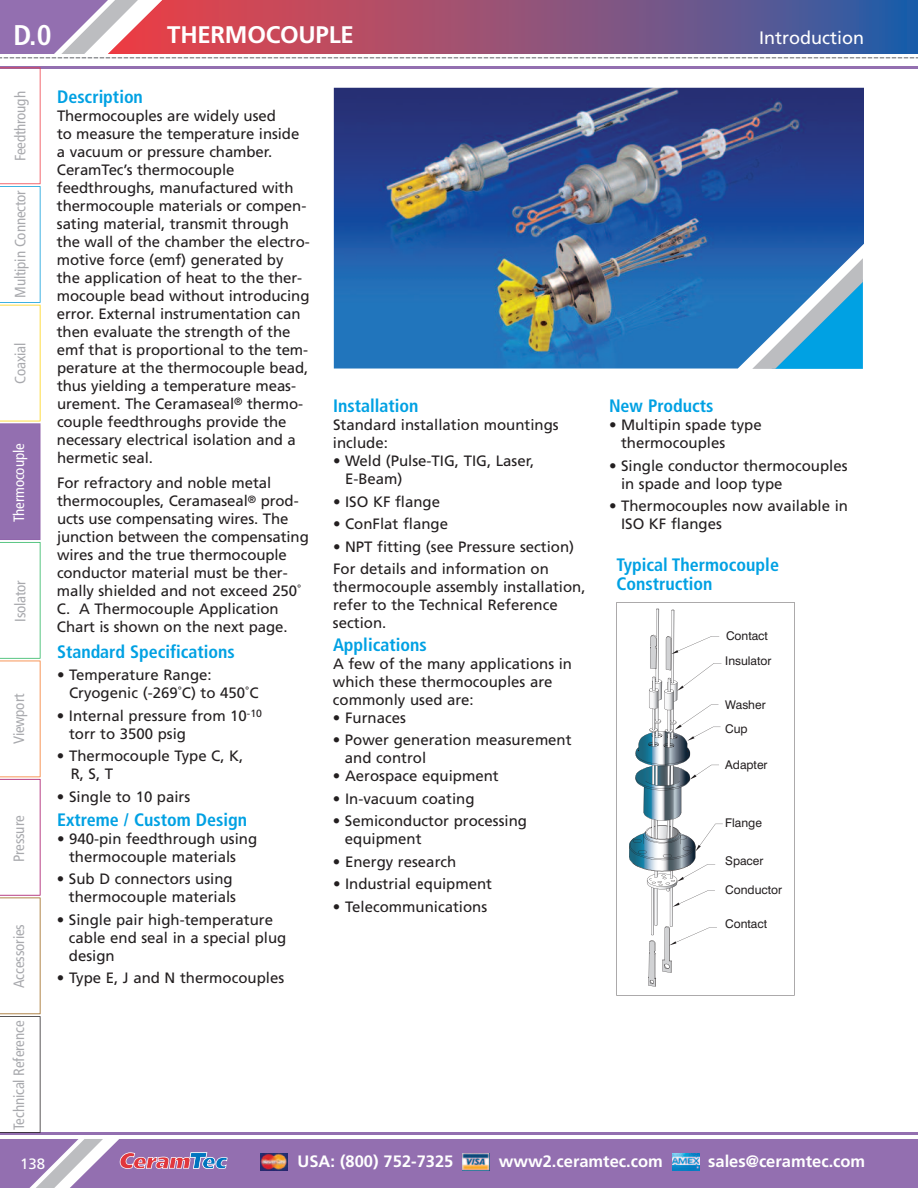
<style>
.page{position:relative;width:918px;height:1188px;background:#fff}
.page>*{position:absolute;margin:0;border:0;box-sizing:border-box;transform-origin:0 0}
.t1{font:700 condensed 28.5px "Frutiger";color:#fff}
.t2{font:700 24px "Frutiger";letter-spacing:-.01em;color:#fff}
.t3{font:700 condensed 18px/19.5px "Frutiger";color:#00a1e3}
.t4{font:18px "Frutiger";color:#fff}
.t5{font:700 16.5px "Frutiger";color:#fff}
.t6{font:15px/18px "Frutiger";color:#231f20}
.t7{font:condensed 15px "Frutiger";letter-spacing:-.01em;color:#a8a9ad}
.t8{font:condensed 15px "Frutiger";letter-spacing:-.01em;color:#fff}
.t9{font:15px "Frutiger";color:#fff}
.t10{font:12px/24.8px "Swiss 721 BT";color:#231f20}
</style>
<div class="page">
<svg style="left:0;top:0;width:918px;height:58px;background:#99668a"></svg>
<hr style="left:0;top:1133px;width:918px;height:2px;background:#936fb0">
<svg style="left:0;top:1139px;width:918px;height:49px;background:#9774b1"></svg>
<hr style="left:0;top:66px;width:918px;height:3px;background:#936fb0">
<img style="left:261px;top:1153px;width:27px;height:17px">
<img style="left:463px;top:1153px;width:27px;height:17px">
<img style="left:672px;top:1154px;width:27px;height:17px">
<svg style="left:0;top:68px;width:40px;height:1065px"></svg>
<img style="left:334px;top:88px;width:530px;height:281px">
<svg style="left:752px;top:258px;width:111px;height:111px;background:#4f9dce"></svg>
<svg style="left:616px;top:602px;width:179px;height:394px"></svg>
<div style="left:724px;top:630px;width:70px;height:18px;background:#fff"></div>
<div style="left:724px;top:655px;width:69px;height:18px;background:#fff"></div>
<div style="left:724px;top:699px;width:69px;height:18px;background:#fff"></div>
<div style="left:724px;top:723px;width:69px;height:18px;background:#fff"></div>
<div style="left:724px;top:759px;width:69px;height:18px;background:#fff"></div>
<div style="left:724px;top:817px;width:69px;height:18px;background:#fff"></div>
<div style="left:724px;top:855px;width:69px;height:18px;background:#fff"></div>
<div style="left:724px;top:884px;width:69px;height:18px;background:#fff"></div>
<div style="left:724px;top:918px;width:69px;height:18px;background:#fff"></div>
<h1 class="t1" style="left:14px;top:23px;width:40px">D.0</h1>
<h2 class="t2" style="left:167px;top:25px;width:188px">THERMOCOUPLE</h2>
<p class="t7" style="left:14px;top:161px;width:71px;rotate:-90deg">Feedthrough</p>
<p class="t7" style="left:14px;top:298px;width:109px;rotate:-90deg">Multipin Connector</p>
<p class="t7" style="left:14px;top:384px;width:43px;rotate:-90deg">Coaxial</p>
<p class="t8" style="left:13px;top:522px;width:80px;rotate:-90deg">Thermocouple</p>
<p class="t7" style="left:14px;top:622px;width:43px;rotate:-90deg">Isolator</p>
<p class="t7" style="left:13px;top:744px;width:52px;rotate:-90deg">Viewport</p>
<p class="t7" style="left:13px;top:862px;width:48px;rotate:-90deg">Pressure</p>
<p class="t7" style="left:13px;top:988px;width:65px;rotate:-90deg">Accessories</p>
<p class="t7" style="left:13px;top:1130px;width:111px;rotate:-90deg">Technical Reference</p>
<p class="t3" style="left:57px;top:88px;width:88px">Description</p>
<p class="t6" style="left:57px;top:108px;width:254px">Thermocouples are widely used<br>to measure the temperature inside a vacuum or pressure chamber.<br>CeramTec’s thermocouple feedthroughs, manufactured with thermocouple materials or compen&shy;sating material, transmit through the wall of the chamber the electro&shy;motive force (emf) generated by the application of heat to the ther&shy;mocouple bead without introducing error. External instrumentation can then evaluate the strength of the emf that is proportional to the tem&shy;perature at the thermocouple bead, thus yielding a temperature meas&shy;urement. The Ceramaseal<sup>®</sup> thermo&shy;couple feedthroughs provide the necessary electrical isolation and a hermetic seal.</p>
<p class="t6" style="left:57px;top:475px;width:253px">For refractory and noble metal thermocouples, Ceramaseal<sup>®</sup> prod&shy;ucts use compensating wires. The junction between the compensating wires and the true thermocouple conductor material must be ther&shy;mally shielded and not exceed 250˚<br>C. A Thermocouple Application<br>Chart is shown on the next page.</p>
<p class="t3" style="left:57px;top:643px;width:179px">Standard Specifications</p>
<p class="t6" style="left:69px;top:667px;width:191px;text-indent:-12px">• Temperature Range:<br>Cryogenic (-269˚C) to 450˚C</p>
<p class="t6" style="left:69px;top:708px;width:195px;text-indent:-12px">• Internal pressure from 10<sup>-10 </sup>torr to 3500 psig</p>
<p class="t6" style="left:71px;top:748px;width:174px;text-indent:-14px">• Thermocouple Type C, K,<br>R, S, T</p>
<p class="t6" style="left:57px;top:789px;width:135px">• Single to 10 pairs</p>
<p class="t3" style="left:57px;top:811px;width:192px">Extreme / Custom Design</p>
<p class="t6" style="left:69px;top:831px;width:190px;text-indent:-12px">• 940-pin feedthrough using thermocouple materials</p>
<p class="t6" style="left:57px;top:871px;width:181px;text-align:right">• Sub D connectors using thermocouple materials</p>
<p class="t6" style="left:69px;top:912px;width:219px;text-indent:-12px">• Single pair high-temperature cable end seal in a special plug design</p>
<p class="t6" style="left:57px;top:970px;width:229px">• Type E, J and N thermocouples</p>
<p class="t3" style="left:333px;top:398px;width:87px">Installation</p>
<p class="t6" style="left:333px;top:417px;width:227px">Standard installation mountings include:</p>
<p class="t6" style="left:345px;top:453px;width:191px;text-indent:-12px">• Weld (Pulse-TIG, TIG, Laser,<br>E-Beam)</p>
<p class="t6" style="left:333px;top:494px;width:109px">• ISO KF flange</p>
<p class="t6" style="left:333px;top:516px;width:117px">• ConFlat flange</p>
<p class="t6" style="left:333px;top:537px;width:243px;line-height:22.5px">• NPT fitting (see Pressure section)<br>For details and information on</p>
<p class="t6" style="left:333px;top:579px;width:254px">thermocouple assembly installation, refer to the Technical Reference section.</p>
<p class="t3" style="left:333px;top:636px;width:95px">Applications</p>
<p class="t6" style="left:333px;top:656px;width:241px">A few of the many applications in which these thermocouples are commonly used are:</p>
<p class="t6" style="left:333px;top:710px;width:74px">• Furnaces</p>
<p class="t6" style="left:345px;top:732px;width:228px;text-indent:-12px">• Power generation measurement and control</p>
<p class="t6" style="left:333px;top:768px;width:167px">• Aerospace equipment</p>
<p class="t6" style="left:333px;top:791px;width:143px">• In-vacuum coating</p>
<p class="t6" style="left:345px;top:813px;width:184px;text-indent:-12px">• Semiconductor processing equipment</p>
<p class="t6" style="left:333px;top:854px;width:125px">• Energy research</p>
<p class="t6" style="left:333px;top:876px;width:161px">• Industrial equipment</p>
<p class="t6" style="left:333px;top:899px;width:156px">• Telecommunications</p>
<p class="t4" style="left:759px;top:30px;width:106px">Introduction</p>
<p class="t3" style="left:609px;top:398px;width:106px">New Products</p>
<p class="t6" style="left:621px;top:417px;width:142px;text-indent:-12px">• Multipin spade type thermocouples</p>
<p class="t6" style="left:621px;top:458px;width:228px;text-indent:-12px">• Single conductor thermocouples in spade and loop type</p>
<p class="t6" style="left:621px;top:498px;width:229px;text-indent:-12px">• Thermocouples now available in<br>ISO KF flanges</p>
<p class="t3" style="left:617px;top:556px;width:164px">Typical Thermocouple<br>Construction</p>
<p class="t10" style="left:725px;top:625px;width:48px">Contact<br>Insulator</p>
<p class="t10" style="left:725px;top:694px;width:42px;line-height:24px">Washer<br>Cup</p>
<p class="t10" style="left:725px;top:753px;width:44px">Adapter</p>
<p class="t10" style="left:725px;top:812px;width:38px">Flange</p>
<p class="t10" style="left:725px;top:849px;width:40px">Spacer</p>
<p class="t10" style="left:725px;top:879px;width:58px">Conductor</p>
<p class="t10" style="left:725px;top:913px;width:43px">Contact</p>
<p class="t9" style="left:20px;top:1157px;width:27px">138</p>
<p class="t5" style="left:297px;top:1155px;width:157px">USA: (800) 752-7325</p>
<p class="t5" style="left:499px;top:1155px;width:166px">www2.ceramtec.com</p>
<p class="t5" style="left:708px;top:1155px;width:159px">sales@ceramtec.com</p>
</div>
